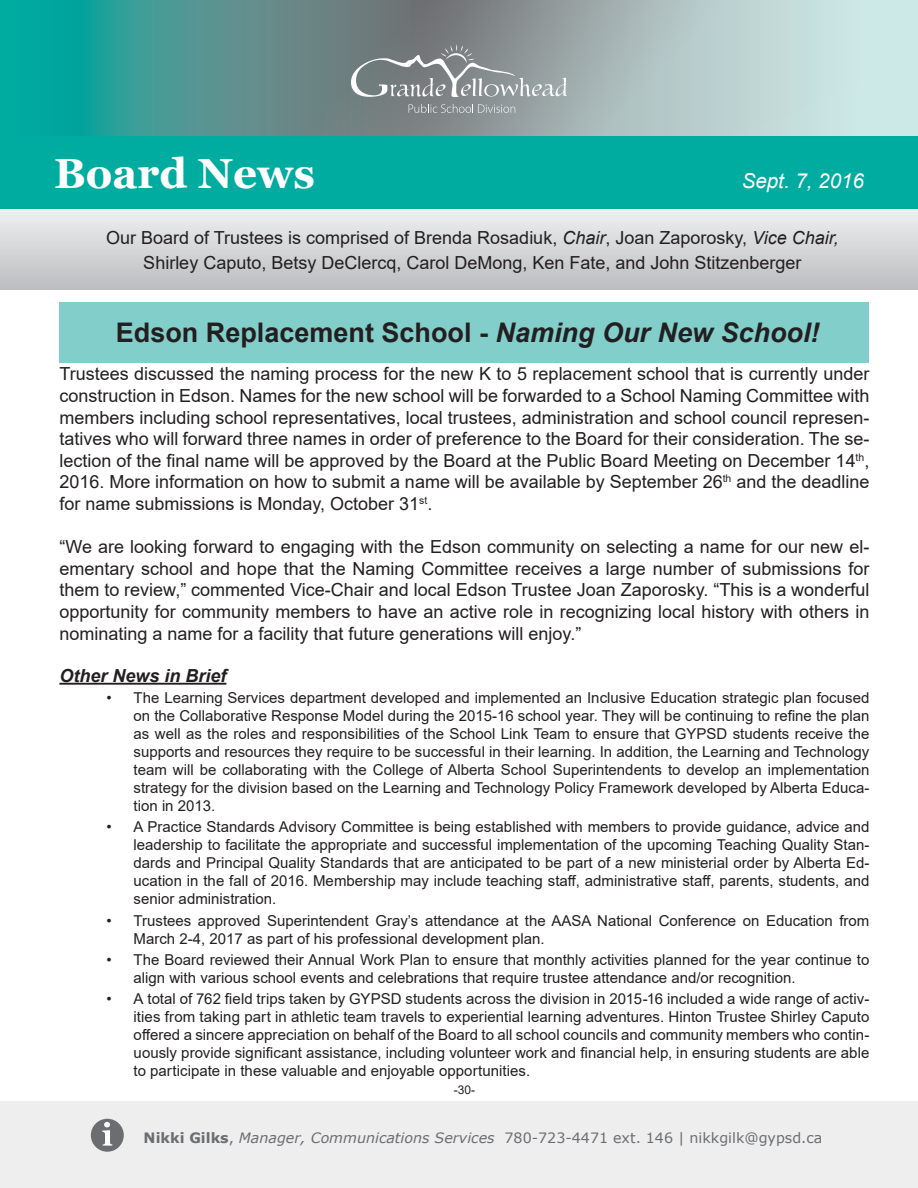
<style>
.page{position:relative;width:918px;height:1188px;background:#fff}
.page>*{position:absolute;margin:0;border:0;box-sizing:border-box;transform-origin:0 0}
.t1{font:700 42px "Georgia";color:#fff}
.Headings_1{font:700 27px "Arial";color:#231f20}
.t2{font:italic 20.55px "Arial";color:#fff}
.t3{font:18px/21.6px "Arial";color:#231f20;text-align:justify}
.t4{font:italic 700 18px "Arial";color:#231f20}
.t5{font:15px/18px "Arial";color:#231f20;text-align:justify}
.t6{font:14.25px "Verdana";color:#6c6d70}
.Bulleted_List{font:12px "Arial";color:#231f20}
.s1{font-style:italic}
.s2{font-weight:700}
</style>
<div class="page">
<svg style="left:0;top:0;width:918px;height:136px;background:#7dadab"></svg>
<div style="left:0;top:210px;width:918px;height:79px;background:linear-gradient(to bottom,#eff0f1,#bcbdbf)"></div>
<svg style="left:409px;top:104px;width:106px;height:9px"></svg>
<svg style="left:351px;top:44px;width:216px;height:53px;background:#91989a"></svg>
<div style="left:0;top:136px;width:918px;height:72px;background:#00aca0"></div>
<div style="left:0;top:1102px;width:918px;height:86px;background:#eeeeef"></div>
<div style="left:91px;top:1119px;width:33px;height:33px;background:#6c6d70;border-radius:50%"></div>
<svg style="left:102px;top:1122px;width:10px;height:24px"></svg>
<hr style="left:59px;top:683px;width:167px;height:2px;background:#231f20">
<div style="left:59px;top:302px;width:810px;height:60px;background:#82ceca"></div>
<p class="t1" style="left:54px;top:146px;width:262px">Board News</p>
<p class="t2" style="left:742px;top:167px;width:124px">Sept. 7, 2016</p>
<p class="t3" style="left:106px;top:224px;width:734px;line-height:25.5px;text-align:center">Our Board of Trustees is comprised of Brenda Rosadiuk, <span class="s1">Chair</span>, Joan Zaporosky, <span class="s1">Vice Chair,<br></span>Shirley Caputo, Betsy DeClercq, Carol DeMong, Ken Fate, and John Stitzenberger</p>
<p class="Headings_1" style="left:116px;top:314px;width:705px">Edson Replacement School - <span class="s1">Naming Our New School!</span></p>
<p class="t3" style="left:59px;top:363px;width:812px">Trustees discussed the naming process for the new K to 5 replacement school that is currently under construction in Edson. Names for the new school will be forwarded to a School Naming Committee with members including school representatives, local trustees, administration and school council represen&shy;tatives who will forward three names in order of preference to the Board for their consideration. The se&shy;lection of the final name will be approved by the Board at the Public Board Meeting on December 14<sup>th</sup>, 2016. More information on how to submit a name will be available by September 26<sup>th</sup> and the deadline for name submissions is Monday, October 31<sup>st</sup>.</p>
<p class="t3" style="left:59px;top:536px;width:812px">“We are looking forward to engaging with the Edson community on selecting a name for our new el&shy;ementary school and hope that the Naming Committee receives a large number of submissions for them to review,” commented Vice-Chair and local Edson Trustee Joan Zaporosky. “This is a wonderful opportunity for community members to have an active role in recognizing local history with others in nominating a name for a facility that future generations will enjoy.”</p>
<p class="t4" style="left:59px;top:663px;width:169px">Other News in Brief</p>
<p class="t5" style="left:134px;top:689px;width:737px;text-indent:-27px">• The Learning Services department developed and implemented an Inclusive Education strategic plan focused on the Collaborative Response Model during the 2015-16 school year. They will be continuing to refine the plan as well as the roles and responsibilities of the School Link Team to ensure that GYPSD students receive the supports and resources they require to be successful in their learning. In addition, the Learning and Technology team will be collaborating with the College of Alberta School Superintendents to develop an implementation strategy for the division based on the Learning and Technology Policy Framework developed by Alberta Educa&shy;tion in 2013.</p>
<p class="t5" style="left:134px;top:818px;width:737px;text-indent:-27px">• A Practice Standards Advisory Committee is being established with members to provide guidance, advice and leadership to facilitate the appropriate and successful implementation of the upcoming Teaching Quality Stan&shy;dards and Principal Quality Standards that are anticipated to be part of a new ministerial order by Alberta Ed&shy;ucation in the fall of 2016. Membership may include teaching staff, administrative staff, parents, students, and senior administration.</p>
<p class="t5" style="left:134px;top:911px;width:737px;text-indent:-27px">• Trustees approved Superintendent Gray’s attendance at the AASA National Conference on Education from<br>March 2-4, 2017 as part of his professional development plan.</p>
<p class="t5" style="left:134px;top:950px;width:737px;text-indent:-27px">• The Board reviewed their Annual Work Plan to ensure that monthly activities planned for the year continue to align with various school events and celebrations that require trustee attendance and/or recognition.</p>
<p class="t5" style="left:134px;top:990px;width:737px;text-indent:-27px">• A total of 762 field trips taken by GYPSD students across the division in 2015-16 included a wide range of activ&shy;ities from taking part in athletic team travels to experiential learning adventures. Hinton Trustee Shirley Caputo offered a sincere appreciation on behalf of the Board to all school councils and community members who contin&shy;uously provide significant assistance, including volunteer work and financial help, in ensuring students are able to participate in these valuable and enjoyable opportunities.</p>
<p class="Bulleted_List" style="left:454px;top:1081px;width:23px">-30-</p>
<p class="t6" style="left:144px;top:1128px;width:680px"><span class="s2">Nikki Gilks</span>, <span class="s1">Manager, Communications Services</span> 780-723-4471 ext. 146 | nikkgilk@gypsd.ca</p>
</div>
